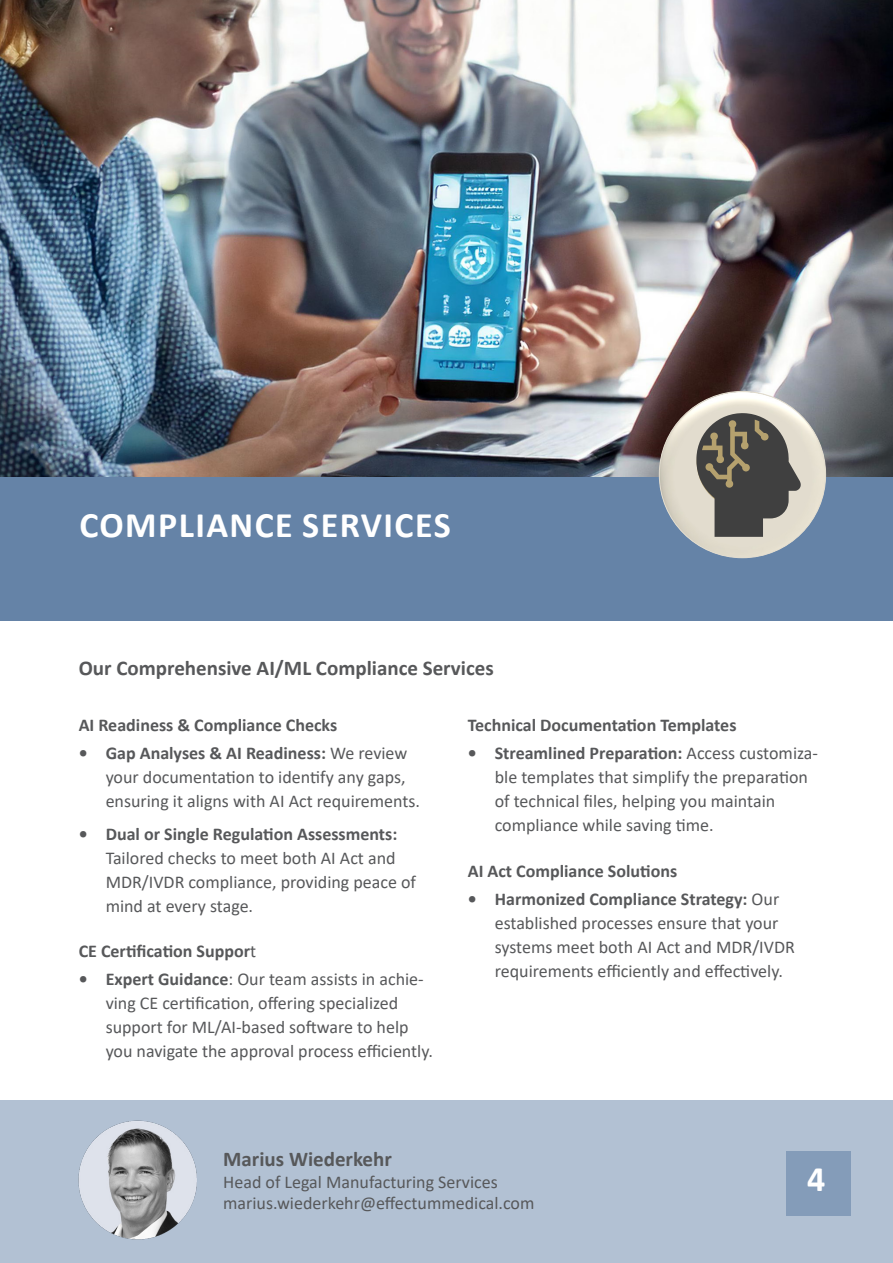
<style>
.page{position:relative;width:893px;height:1263px;background:#fff}
.page>*{position:absolute;margin:0;border:0;box-sizing:border-box;transform-origin:0 0}
.t1{font:700 36px "Calibri";letter-spacing:.04em;color:#fff}
.t2{font:700 21px "Calibri";color:#57585a}
.t3{font:18px/24px "Calibri";color:#57585a}
.t4{font:700 18px "Calibri";color:#57585a}
.s1{font-weight:700}
.s2{font-weight:400}
</style>
<div class="page">
<div style="left:0;top:1100px;width:893px;height:163px;background:#b2c1d3"></div>
<div style="left:0;top:476px;width:893px;height:145px;background:#6583a7"></div>
<img style="left:0;top:0;width:893px;height:476px">
<div style="left:786px;top:1151px;width:64px;height:65px;background:#849cb9"></div>
<img style="left:659px;top:391px;width:167px;height:167px;border-radius:82px">
<svg style="left:696px;top:412px;width:107px;height:125px;background:#7b776f"></svg>
<img style="left:79px;top:1120px;width:118px;height:119px">
<p class="t1" style="left:79px;top:500px;width:373px">COMPLIANCE SERVICES</p>
<p class="t2" style="left:79px;top:653px;width:417px">Our Comprehensive AI/ML Compliance Services</p>
<p class="t4" style="left:79px;top:712px;width:260px">AI Readiness &amp; Compliance Checks</p>
<p class="t3" style="left:106px;top:741px;width:316px;text-indent:-27px"><span class="s1">• Gap Analyses &amp; AI Readiness:</span> We review your documentation to identify any gaps, ensuring it aligns with AI Act requirements.</p>
<p class="t3" style="left:106px;top:821px;width:312px;text-indent:-27px"><span class="s1">• Dual or Single Regulation Assessments:<br></span>Tailored checks to meet both AI Act and MDR/IVDR compliance, providing peace of mind at every stage.</p>
<p class="t4" style="left:79px;top:938px;width:179px">CE Certification Suppor<span class="s2">t</span></p>
<p class="t3" style="left:106px;top:967px;width:329px;text-indent:-27px"><span class="s1">• Expert Guidance</span>: Our team assists in achie&shy;ving CE certification, offering specialized support for ML/AI-based software to help you navigate the approval process efficiently.</p>
<p class="t4" style="left:468px;top:712px;width:270px">Technical Documentation Templates</p>
<p class="t3" style="left:495px;top:741px;width:325px;text-indent:-27px"><span class="s1">• Streamlined Preparation:</span> Access customiza&shy;ble templates that simplify the preparation of technical files, helping you maintain compliance while saving time.</p>
<p class="t4" style="left:468px;top:858px;width:211px">AI Act Compliance Solutions</p>
<p class="t3" style="left:495px;top:886px;width:302px;text-indent:-27px"><span class="s1">• Harmonized Compliance Strategy:</span> Our established processes ensure that your systems meet both AI Act and MDR/IVDR requirements efficiently and effectively.</p>
<p class="t2" style="left:223px;top:1144px;width:170px">Marius Wiederkehr</p>
<p class="t3" style="left:223px;top:1169px;width:276px">Head of Legal Manufacturing Services</p>
<p class="t3" style="left:223px;top:1191px;width:313px">marius.wiederkehr@effectummedical.com</p>
<p class="t1" style="left:807px;top:1154px;width:20px">4</p>
</div>
